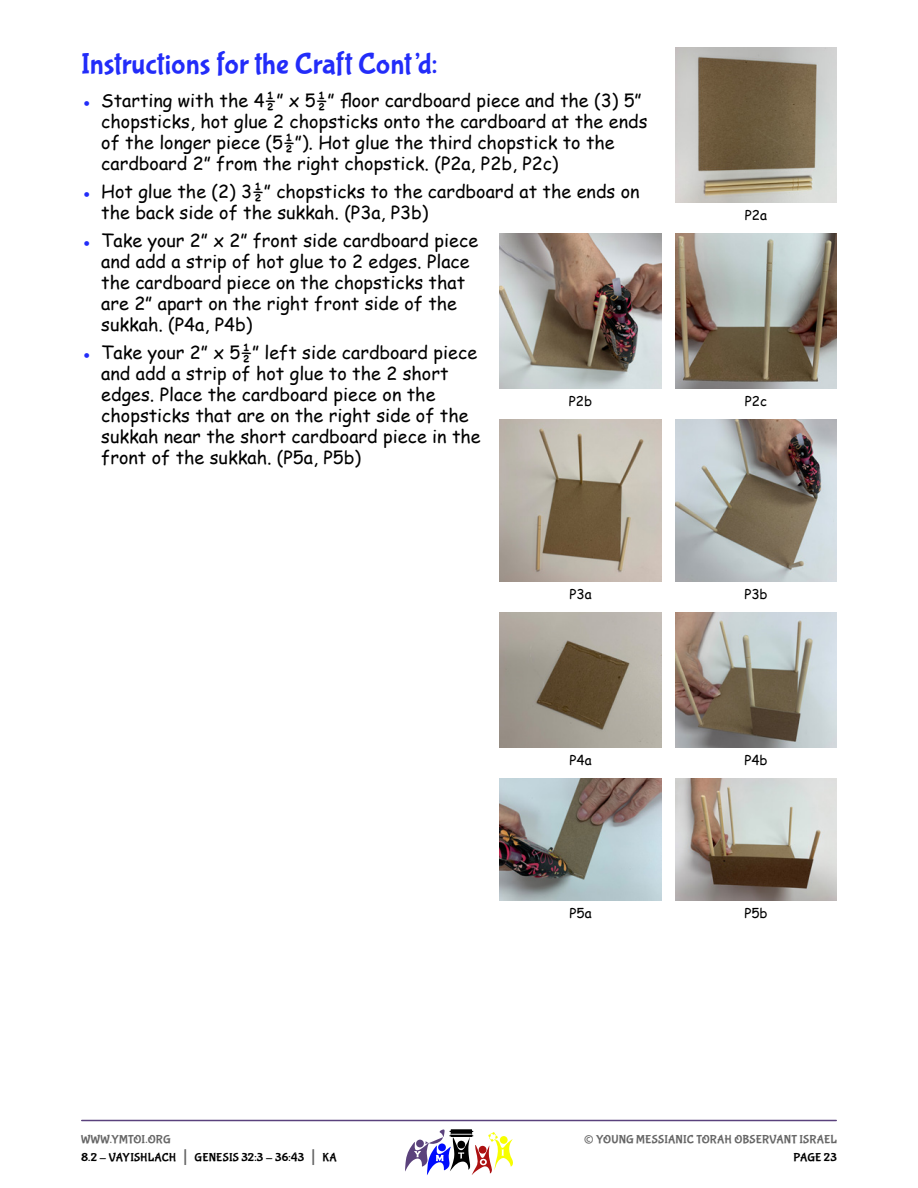
<style>
.page{position:relative;width:918px;height:1188px;background:#fff}
.page>*{position:absolute;margin:0;border:0;box-sizing:border-box;transform-origin:0 0}
.t1{font:30px "Bubblegum Sans";color:#222cf9}
.t2{font:27px "Bubblegum Sans";color:#666}
.t3{font:18px/21px "Comic Sans MS";color:#000}
.t4{font:13.5px "Comic Sans MS";color:#000}
.t5{font:12px/18px "Bubblegum Sans";letter-spacing:.01em;color:#000}
.t6{font:12px "Bubblegum Sans";letter-spacing:.01em;color:#666}
.s1{color:#222cf9}
.s2{color:#666}
.s3{font-size:21px;color:#666}
</style>
<div class="page">
<hr style="left:82px;top:1120px;width:754px;height:1px;background:#59417c">
<svg style="left:405px;top:1129px;width:108px;height:46px"></svg>
<img style="left:500px;top:420px;width:162px;height:162px">
<img style="left:675px;top:420px;width:162px;height:162px">
<img style="left:500px;top:613px;width:162px;height:135px">
<img style="left:675px;top:613px;width:162px;height:135px">
<img style="left:500px;top:779px;width:162px;height:121px">
<img style="left:675px;top:779px;width:162px;height:121px">
<img style="left:675px;top:47px;width:162px;height:155px">
<img style="left:500px;top:234px;width:162px;height:155px">
<img style="left:675px;top:234px;width:162px;height:155px">
<h1 class="t1" style="left:81px;top:51px;width:358px">Instructions for the Craft Cont’d:</h1>
<p class="t3" style="left:101px;top:90px;width:548px;text-indent:-20px"><span class="s1">●</span> Starting with the 4½” x 5½” floor cardboard piece and the (3) 5” chopsticks, hot glue 2 chopsticks onto the cardboard at the ends of the longer piece (5½”). Hot glue the third chopstick to the cardboard 2” from the right chopstick. (P2a, P2b, P2c)</p>
<p class="t3" style="left:101px;top:180px;width:540px;text-indent:-20px"><span class="s1">●</span> Hot glue the (2) 3½” chopsticks to the cardboard at the ends on the back side of the sukkah. (P3a, P3b)</p>
<p class="t3" style="left:101px;top:229px;width:378px;text-indent:-20px"><span class="s1">●</span> Take your 2” x 2” front side cardboard piece and add a strip of hot glue to 2 edges. Place the cardboard piece on the chopsticks that are 2” apart on the right front side of the sukkah. (P4a, P4b)</p>
<p class="t3" style="left:101px;top:341px;width:381px;text-indent:-20px"><span class="s1">●</span> Take your 2” x 5½” left side cardboard piece and add a strip of hot glue to the 2 short edges. Place the cardboard piece on the chopsticks that are on the right side of the sukkah near the short cardboard piece in the front of the sukkah. (P5a, P5b)</p>
<p class="t4" style="left:745px;top:209px;width:24px">P2a</p>
<p class="t4" style="left:569px;top:395px;width:25px">P2b</p>
<p class="t4" style="left:745px;top:395px;width:24px">P2c</p>
<p class="t4" style="left:569px;top:588px;width:24px">P3a</p>
<p class="t4" style="left:744px;top:588px;width:25px">P3b</p>
<p class="t4" style="left:569px;top:755px;width:24px">P4a</p>
<p class="t4" style="left:744px;top:755px;width:25px">P4b</p>
<p class="t5" style="left:81px;top:1130px;width:258px"><span class="s2">WWW.YMTOI.ORG<br></span>8.2 - VAYISHLACH <span class="s3">|</span> GENESIS 32:3 - 36:43 <span class="s3">|</span> KA</p>
<p class="t4" style="left:569px;top:907px;width:24px">P5a</p>
<p class="t4" style="left:744px;top:907px;width:25px">P5b</p>
<h2 class="t2" style="left:584px;top:1128px;width:12px">©</h2>
<p class="t6" style="left:596px;top:1134px;width:242px">YOUNG MESSIANIC TORAH OBSERVANT ISRAEL</p>
<p class="t5" style="left:794px;top:1148px;width:45px">PAGE 23</p>
</div>
